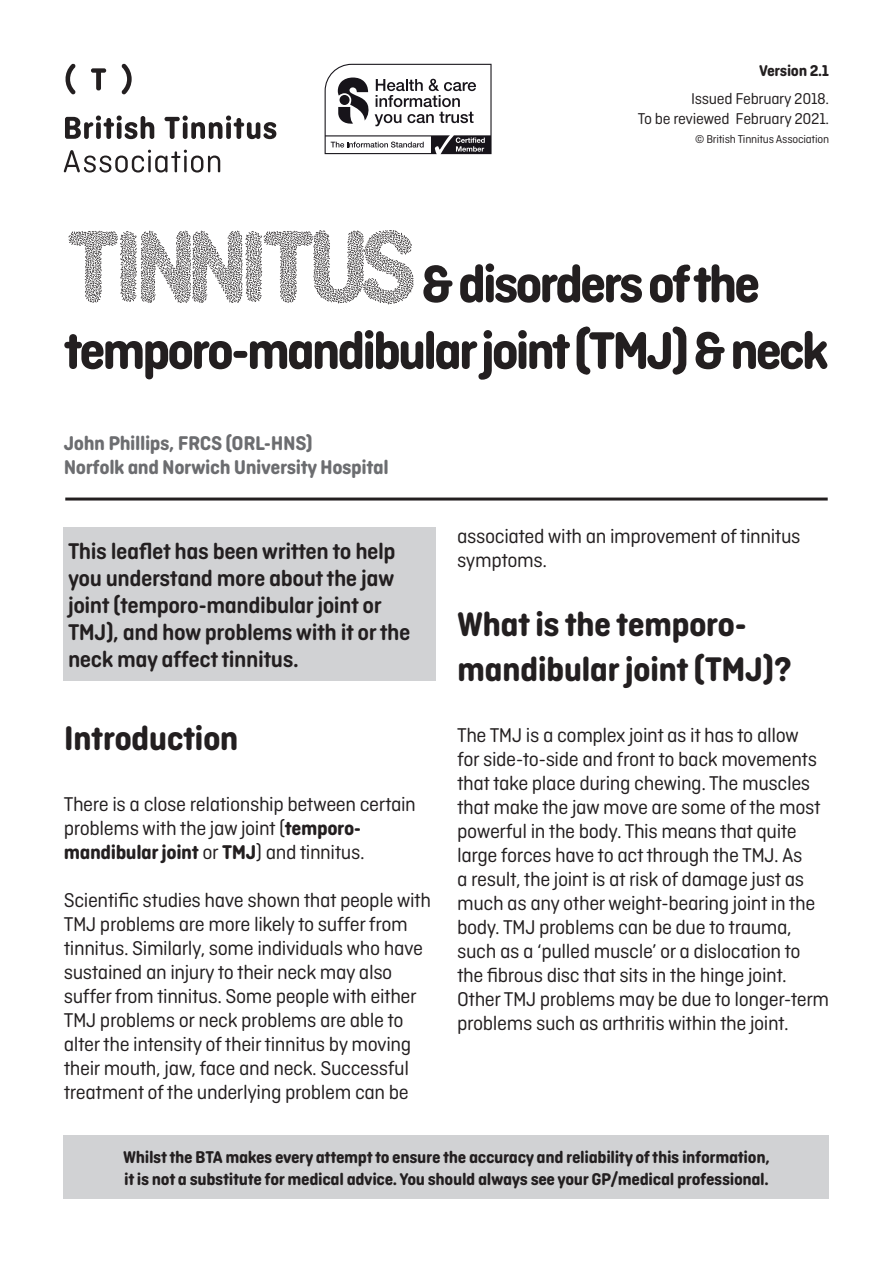
<style>
.page{position:relative;width:893px;height:1263px;background:#fff}
.page>*{position:absolute;margin:0;border:0;box-sizing:border-box;transform-origin:0 0}
.t1{font:700 55.5px/66.6px "Ciutadella Rounded";letter-spacing:-.06em;color:#231f20}
.t2{font:700 36px/45px "Ciutadella Rounded";letter-spacing:-.02em;color:#231f20}
.t3{font:600 24px/27px "Ciutadella Rounded";letter-spacing:-.02em;color:#231f20}
.t4{font:21px/24px "Ciutadella Rounded";letter-spacing:-.02em;color:#231f20}
.t5{font:700 21px "Ciutadella Rounded";letter-spacing:-.02em;color:#6c6d70}
.t6{font:700 18px/22.5px "Ciutadella Rounded";letter-spacing:-.02em;color:#231f20}
.t7{font:16.5px "Ciutadella Rounded";letter-spacing:-.02em;color:#231f20}
.t8{font:700 16.5px "Ciutadella Rounded";letter-spacing:-.02em;color:#231f20}
.t9{font:12px "Ciutadella Rounded";letter-spacing:-.02em;color:#231f20}
.s1{font-family:"Wotsits";font-size:108px}
.s2{font-weight:700}
</style>
<div class="page">
<div style="left:64px;top:527px;width:372px;height:153px;background:#d1d2d4"></div>
<hr style="left:65px;top:497px;width:763px;height:3px;background:#231f20">
<svg style="left:65px;top:116px;width:89px;height:23px"></svg>
<svg style="left:165px;top:116px;width:111px;height:23px"></svg>
<svg style="left:64px;top:150px;width:156px;height:23px"></svg>
<svg style="left:91px;top:68px;width:15px;height:22px"></svg>
<svg style="left:65px;top:64px;width:11px;height:30px"></svg>
<svg style="left:121px;top:64px;width:11px;height:30px"></svg>
<svg style="left:325px;top:64px;width:167px;height:90px"></svg>
<div style="left:64px;top:1135px;width:765px;height:64px;background:#d1d2d4"></div>
<p class="t8" style="left:759px;top:61px;width:72px">Version 2.1</p>
<p class="t7" style="left:691px;top:90px;width:140px">Issued February 2018.</p>
<p class="t7" style="left:638px;top:109px;width:193px">To be reviewed February 2021.</p>
<p class="t9" style="left:695px;top:133px;width:136px">© British Tinnitus Association</p>
<p class="t1" style="left:64px;top:251px;width:766px"><span class="s1">TINNITUS</span> &amp; disorders of the temporo-mandibular joint (TMJ) &amp; neck</p>
<p class="t5" style="left:64px;top:430px;width:250px">John Phillips, FRCS (ORL-HNS)</p>
<p class="t5" style="left:64px;top:454px;width:326px">Norfolk and Norwich University Hospital</p>
<p class="t3" style="left:68px;top:538px;width:344px">This leaflet has been written to help you understand more about the jaw joint (temporo-mandibular joint or TMJ), and how problems with it or the neck may affect tinnitus.</p>
<p class="t2" style="left:64px;top:716px;width:176px">Introduction</p>
<p class="t4" style="left:64px;top:792px;width:354px">There is a close relationship between certain problems with the jaw joint (<span class="s2">temporo&shy;mandibular joint</span> or <span class="s2">TMJ</span>) and tinnitus.</p>
<p class="t4" style="left:64px;top:888px;width:369px">Scientific studies have shown that people with TMJ problems are more likely to suffer from tinnitus. Similarly, some individuals who have sustained an injury to their neck may also suffer from tinnitus. Some people with either TMJ problems or neck problems are able to alter the intensity of their tinnitus by moving their mouth, jaw, face and neck. Successful treatment of the underlying problem can be</p>
<p class="t4" style="left:457px;top:524px;width:345px">associated with an improvement of tinnitus symptoms.</p>
<p class="t2" style="left:457px;top:602px;width:336px">What is the temporo&shy;mandibular joint (TMJ)?</p>
<p class="t4" style="left:457px;top:723px;width:374px">The TMJ is a complex joint as it has to allow<br>for side-to-side and front to back movements that take place during chewing. The muscles that make the jaw move are some of the most powerful in the body. This means that quite large forces have to act through the TMJ. As<br>a result, the joint is at risk of damage just as much as any other weight-bearing joint in the body. TMJ problems can be due to trauma, such as a ‘pulled muscle’ or a dislocation to the fibrous disc that sits in the hinge joint.<br>Other TMJ problems may be due to longer-term problems such as arthritis within the joint.</p>
<p class="t6" style="left:123px;top:1146px;width:648px">Whilst the BTA makes every attempt to ensure the accuracy and reliability of this information, it is not a substitute for medical advice. You should always see your GP/medical professional.</p>
</div>
